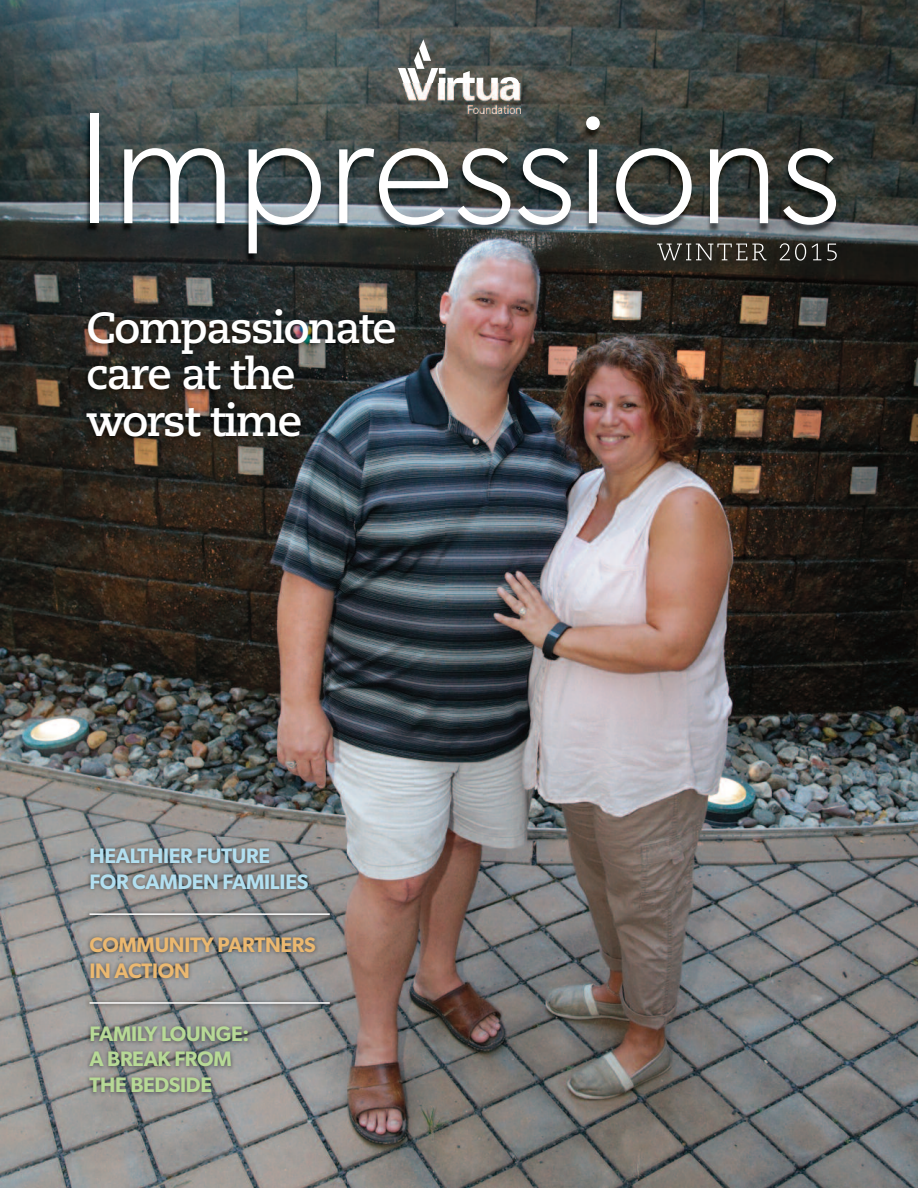
<style>
.page{position:relative;width:918px;height:1188px;background:#fff}
.page>*{position:absolute;margin:0;border:0;box-sizing:border-box;transform-origin:0 0}
.t1{font:300 159px "Gibson";color:#fff}
.t2{font:700 43.5px/46.5px "Caecilia LT Std";letter-spacing:-.04em;color:#fff}
.t3{font:600 21px/25.5px "Gibson";letter-spacing:-.015em;color:#b7d996}
.t4{font:600 21px/25.5px "Gibson";letter-spacing:-.015em;color:#b2dff0}
.t5{font:600 21px/25.5px "Gibson";letter-spacing:-.015em;color:#ebb870}
</style>
<div class="page">
<img style="left:0;top:0;width:918px;height:1188px">
<svg style="left:398px;top:39px;width:122px;height:45px"></svg>
<img style="left:0;top:84px;width:918px;height:232px">
<img style="left:398px;top:84px;width:122px;height:29px">
<img style="left:657px;top:243px;width:180px;height:18px">
<img style="left:61px;top:298px;width:384px;height:321px">
<img style="left:72px;top:838px;width:275px;height:350px">
<hr style="left:90px;top:913px;width:240px;height:2px;background:#fff">
<hr style="left:90px;top:1002px;width:240px;height:2px;background:#fff">
<h1 class="t1" style="left:77px;top:113px;width:766px">Impressions</h1>
<h2 class="t2" style="left:87px;top:308px;width:312px">Compassionate care at the worst time</h2>
<p class="t4" style="left:89px;top:845px;width:220px">HEALTHIER FUTURE<br>FOR CAMDEN FAMILIES</p>
<p class="t5" style="left:89px;top:934px;width:228px">COMMUNITY PARTNERS<br>IN ACTION</p>
<p class="t3" style="left:89px;top:1023px;width:161px">FAMILY LOUNGE:<br>A BREAK FROM<br>THE BEDSIDE</p>
</div>
